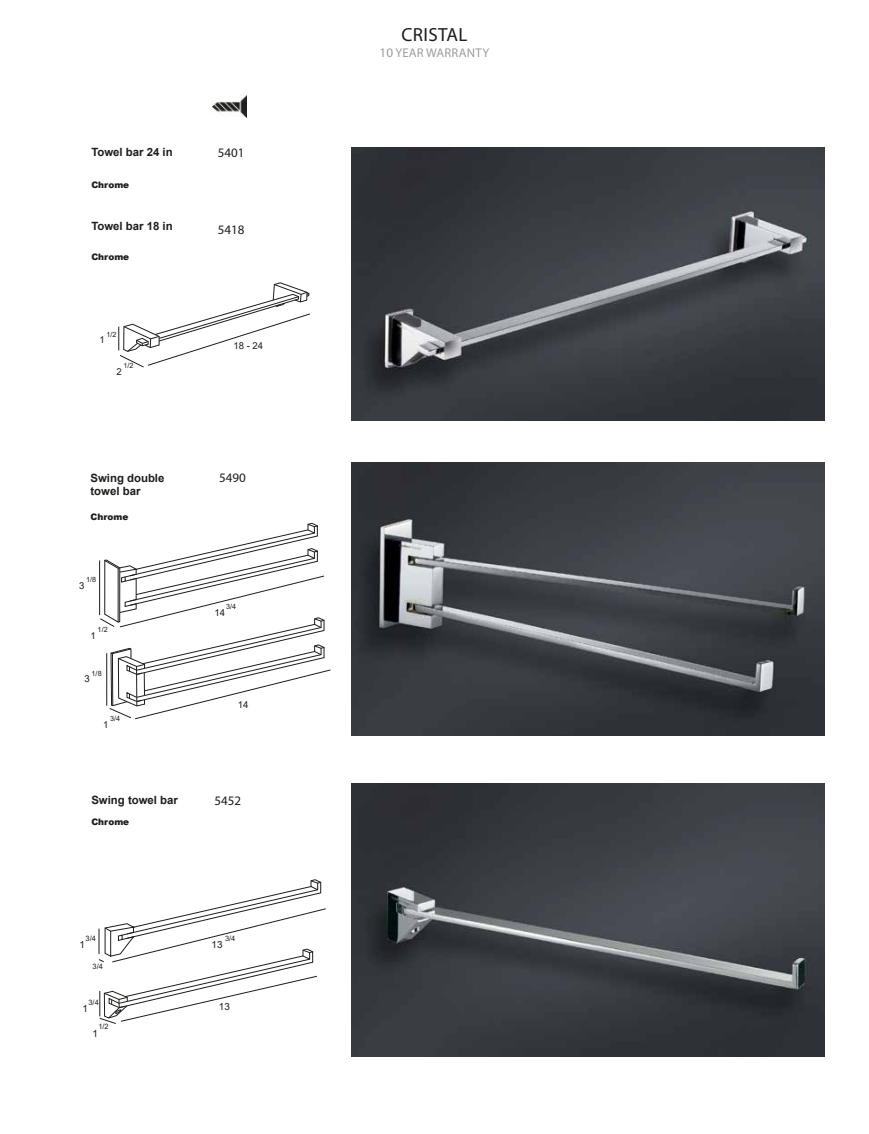
<style>
.page{position:relative;width:869px;height:1134px;background:#fff}
.page>*{position:absolute;margin:0;border:0;box-sizing:border-box;transform-origin:0 0}
.t1{font:19px "Myriad Pro";letter-spacing:.02em;color:#1d1d1b}
.t2{font:13px "Myriad Pro";color:#1d1d1b}
.t3{font:12.75px "Myriad Pro";letter-spacing:.02em;color:#9d9d9c}
.t4{font:700 11.38px/13.6px "Arial";color:#1d1d1b}
.t5{font:9.88px "Arial";color:#1d1d1b}
.t6{font:9.62px "Arial";color:#1d1d1b}
.t7{font:9.5px "Arial";color:#1d1d1b}
.t8{font:900 9px "Arial";color:#1d1d1b}
.t9{font:7.5px "Arial";color:#1d1d1b}
.t10{font:7.25px "Arial";color:#1d1d1b}
.t11{font:7.12px "Arial";color:#1d1d1b}
.s1{font-size:13.12px}
</style>
<div class="page">
<img style="left:351px;top:147px;width:473px;height:274px">
<img style="left:351px;top:783px;width:473px;height:273px">
<svg style="left:98px;top:879px;width:228px;height:145px"></svg>
<hr style="left:99px;top:560px;width:1px;height:55px;background:#1d1d1b">
<svg style="left:100px;top:523px;width:230px;height:196px"></svg>
<img style="left:351px;top:462px;width:473px;height:274px">
<img style="left:212px;top:96px;width:34px;height:22px">
<svg style="left:118px;top:282px;width:192px;height:85px"></svg>
<p class="t4" style="left:91px;top:146px;width:83px">Towel bar 24 in</p>
<p class="t8" style="left:91px;top:179px;width:39px">Chrome</p>
<p class="t4" style="left:91px;top:219px;width:83px">Towel bar 18 in</p>
<p class="t8" style="left:91px;top:250px;width:39px">Chrome</p>
<p class="t11" style="left:106px;top:329px;width:11px">1/2</p>
<p class="t7" style="left:99px;top:333px;width:7px">1</p>
<p class="t11" style="left:123px;top:361px;width:11px">1/2</p>
<p class="t7" style="left:116px;top:365px;width:7px">2</p>
<p class="t2" style="left:218px;top:145px;width:28px">5401</p>
<p class="t2" style="left:218px;top:221px;width:28px">5418</p>
<p class="t7" style="left:233px;top:339px;width:31px">18 - 24</p>
<p class="t4" style="left:90px;top:471px;width:75px">Swing double towel bar</p>
<p class="t8" style="left:90px;top:510px;width:39px">Chrome</p>
<p class="t10" style="left:86px;top:574px;width:12px">1/8</p>
<p class="t6" style="left:79px;top:579px;width:7px">3</p>
<p class="t10" style="left:98px;top:624px;width:12px">1/2</p>
<p class="t6" style="left:91px;top:629px;width:7px">1</p>
<p class="t10" style="left:92px;top:668px;width:12px">1/8</p>
<p class="t6" style="left:85px;top:672px;width:7px">3</p>
<p class="t10" style="left:110px;top:714px;width:12px">3/4</p>
<p class="t6" style="left:103px;top:718px;width:7px">1</p>
<p class="t4" style="left:91px;top:793px;width:88px">Swing towel bar</p>
<p class="t8" style="left:91px;top:815px;width:39px">Chrome</p>
<p class="t2" style="left:219px;top:469px;width:28px">5490</p>
<p class="t10" style="left:226px;top:602px;width:12px">3/4</p>
<p class="t6" style="left:214px;top:606px;width:12px">14</p>
<p class="t6" style="left:237px;top:698px;width:12px">14</p>
<p class="t2" style="left:214px;top:793px;width:28px">5452</p>
<p class="t9" style="left:85px;top:933px;width:12px">3/4</p>
<p class="t5" style="left:79px;top:938px;width:7px">1</p>
<p class="t9" style="left:93px;top:961px;width:12px">3/4</p>
<p class="t9" style="left:88px;top:997px;width:12px">3/4</p>
<p class="t5" style="left:82px;top:1001px;width:7px">1</p>
<p class="t9" style="left:98px;top:1021px;width:12px">1/2</p>
<p class="t5" style="left:92px;top:1026px;width:7px">1</p>
<p class="t9" style="left:225px;top:933px;width:12px">3/4</p>
<p class="t5" style="left:211px;top:938px;width:13px">13</p>
<p class="t5" style="left:219px;top:1000px;width:13px">13</p>
<h1 class="t1" style="left:401px;top:23px;width:68px">CRISTAL</h1>
<p class="t3" style="left:379px;top:45px;width:111px"><span class="s1">10</span> YEAR WARRANTY</p>
</div>
